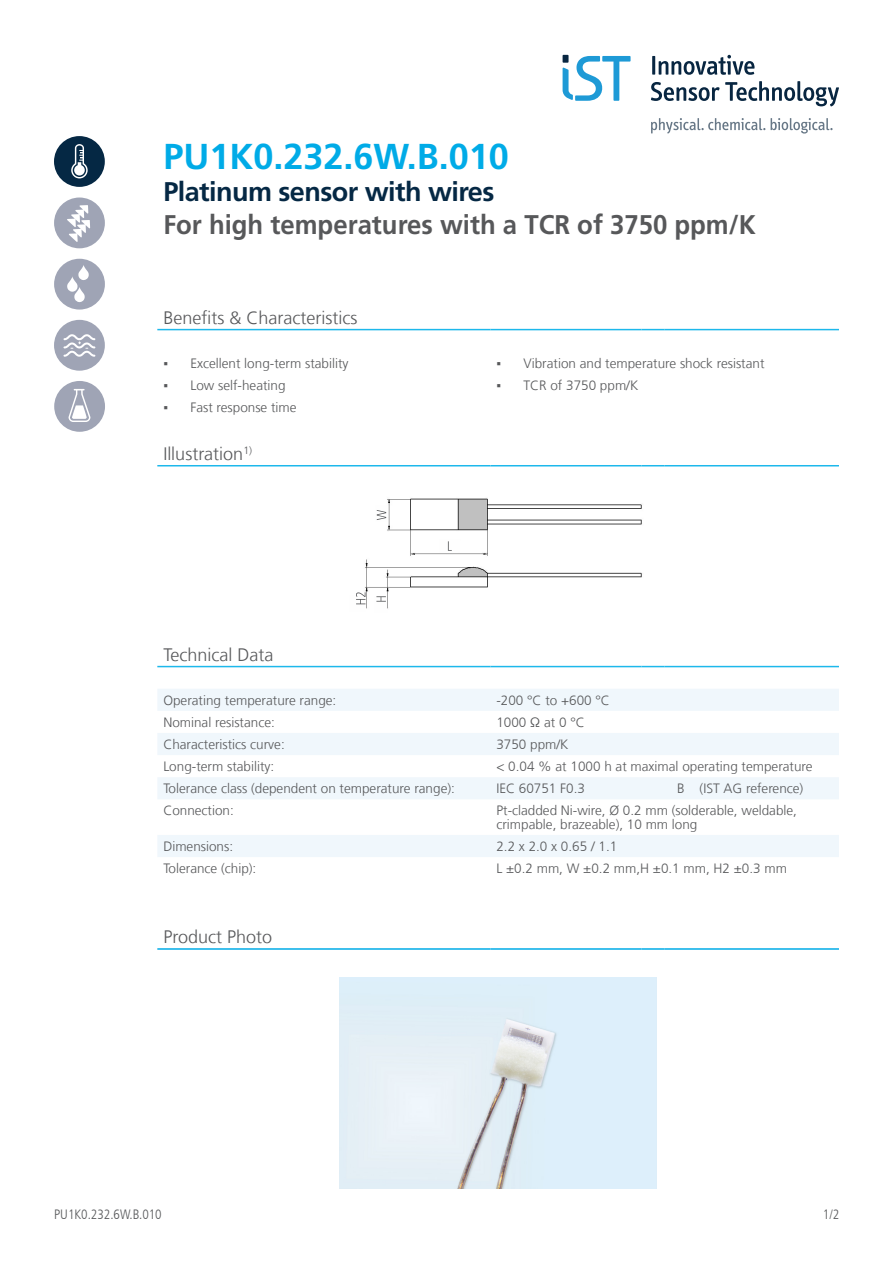
<style>
.page{position:relative;width:893px;height:1263px;background:#fff}
.page>*{position:absolute;margin:0;border:0;box-sizing:border-box;transform-origin:0 0}
.Heading{font:700 36px "Frutiger LT Com";color:#00abe7}
.Brief_Description{font:700 27px "Frutiger LT Com";color:#57585a;scale:.95 1}
.Heading2{font:700 27px "Frutiger LT Com";letter-spacing:-.02em;color:#052844}
.Subheading{font:300 18px "Frutiger LT Com";color:#57585a}
.Text{font:300 13.5px "Frutiger LT Com";color:#57585a}
.t1{font:300 condensed 13.5px "Frutiger LT Com";color:#57585a}
.s1{font-family:"Calibri";font-weight:400}
</style>
<div class="page">
<svg style="left:651px;top:81px;width:188px;height:26px"></svg>
<hr style="left:652px;top:56px;width:3px;height:19px;background:#082641">
<svg style="left:659px;top:55px;width:95px;height:20px"></svg>
<svg style="left:771px;top:118px;width:62px;height:16px"></svg>
<svg style="left:651px;top:118px;width:114px;height:16px"></svg>
<div style="left:563px;top:55px;width:5px;height:8px;background:#082641"></div>
<svg style="left:563px;top:56px;width:68px;height:45px"></svg>
<svg style="left:54px;top:136px;width:51px;height:51px"></svg>
<div style="left:54px;top:197px;width:51px;height:51px;background:#9fa4b5;border-radius:50%"></div>
<svg style="left:67px;top:205px;width:23px;height:37px"></svg>
<div style="left:54px;top:259px;width:51px;height:51px;background:#9fa4b5;border-radius:50%"></div>
<svg style="left:67px;top:265px;width:22px;height:37px"></svg>
<div style="left:54px;top:320px;width:51px;height:51px;background:#9fa4b5;border-radius:50%"></div>
<svg style="left:64px;top:334px;width:31px;height:23px"></svg>
<div style="left:54px;top:381px;width:51px;height:51px;background:#9fa4b5;border-radius:50%"></div>
<svg style="left:69px;top:389px;width:21px;height:33px"></svg>
<svg style="left:158px;top:689px;width:681px;height:168px;fill:#f0f7fc"></svg>
<hr style="left:157px;top:329px;width:333px;height:1px;background:#1db8eb">
<hr style="left:490px;top:329px;width:151px;height:1px;background:#1db8eb">
<svg style="left:641px;top:329px;width:24px;height:1px"></svg>
<hr style="left:665px;top:329px;width:174px;height:1px;background:#1db8eb">
<hr style="left:157px;top:465px;width:333px;height:1px;background:#1db8eb">
<hr style="left:490px;top:465px;width:151px;height:1px;background:#1db8eb">
<svg style="left:641px;top:465px;width:24px;height:1px"></svg>
<hr style="left:665px;top:465px;width:174px;height:1px;background:#1db8eb">
<hr style="left:157px;top:948px;width:333px;height:2px;background:#00abe7">
<hr style="left:490px;top:948px;width:151px;height:2px;background:#00abe7">
<hr style="left:641px;top:948px;width:24px;height:2px;background:#00abe7">
<hr style="left:665px;top:948px;width:174px;height:2px;background:#00abe7">
<hr style="left:157px;top:666px;width:333px;height:1px;background:#1db8eb">
<hr style="left:490px;top:666px;width:151px;height:1px;background:#1db8eb">
<svg style="left:641px;top:666px;width:24px;height:1px"></svg>
<hr style="left:665px;top:666px;width:174px;height:1px;background:#1db8eb">
<img style="left:356px;top:498px;width:286px;height:111px">
<img style="left:340px;top:977px;width:317px;height:211px">
<p class="Heading" style="left:163px;top:135px;width:347px">PU1K0.232.6W.B.010</p>
<p class="Heading2" style="left:163px;top:176px;width:333px">Platinum sensor with wires</p>
<p class="Brief_Description" style="left:163px;top:208px;width:625px">For high temperatures with a TCR of 3750 ppm/K</p>
<p class="Subheading" style="left:163px;top:307px;width:196px">Benefits &amp; Characteristics</p>
<p class="Text" style="left:163px;top:355px;width:187px"><span class="s1">▪</span> Excellent long-term stability</p>
<p class="Text" style="left:496px;top:355px;width:270px"><span class="s1">▪</span> Vibration and temperature shock resistant</p>
<p class="Text" style="left:163px;top:377px;width:124px"><span class="s1">▪</span> Low self-heating</p>
<p class="Text" style="left:496px;top:377px;width:143px"><span class="s1">▪</span> TCR of 3750 ppm/K</p>
<p class="Text" style="left:163px;top:400px;width:135px"><span class="s1">▪</span> Fast response time</p>
<p class="Subheading" style="left:163px;top:443px;width:90px">Illustration<sup>1)</sup></p>
<p class="Subheading" style="left:163px;top:644px;width:111px">Technical Data</p>
<p class="Text" style="left:163px;top:692px;width:175px">Operating temperature range:</p>
<p class="Text" style="left:496px;top:692px;width:115px">-200 °C to +600 °C</p>
<p class="Text" style="left:163px;top:714px;width:113px">Nominal resistance:</p>
<p class="Text" style="left:496px;top:714px;width:90px">1000 Ω at 0 °C</p>
<p class="Text" style="left:163px;top:736px;width:123px">Characteristics curve:</p>
<p class="Text" style="left:496px;top:736px;width:74px">3750 ppm/K</p>
<p class="Text" style="left:163px;top:759px;width:112px">Long-term stability:</p>
<p class="Text" style="left:496px;top:759px;width:318px">&lt; 0.04 % at 1000 h at maximal operating temperature</p>
<p class="Text" style="left:163px;top:781px;width:293px">Tolerance class (dependent on temperature range):</p>
<p class="Text" style="left:496px;top:781px;width:90px">IEC 60751 F0.3</p>
<p class="Text" style="left:677px;top:781px;width:128px">B (IST AG reference)</p>
<p class="Text" style="left:163px;top:803px;width:72px">Connection:</p>
<p class="Text" style="left:496px;top:803px;width:302px">Pt-cladded Ni-wire, Ø 0.2 mm (solderable, weldable,</p>
<p class="Text" style="left:496px;top:816px;width:203px">crimpable, brazeable), 10 mm long</p>
<p class="Text" style="left:163px;top:838px;width:71px">Dimensions:</p>
<p class="Text" style="left:496px;top:838px;width:122px">2.2 x 2.0 x 0.65 / 1.1</p>
<p class="Text" style="left:163px;top:861px;width:95px">Tolerance (chip):</p>
<p class="Text" style="left:496px;top:861px;width:292px">L ±0.2 mm, W ±0.2 mm,H ±0.1 mm, H2 ±0.3 mm</p>
<p class="Subheading" style="left:163px;top:926px;width:110px">Product Photo</p>
<p class="t1" style="left:54px;top:1207px;width:109px">PU1K0.232.6W.B.010</p>
<p class="t1" style="left:823px;top:1207px;width:18px">1/2</p>
</div>
